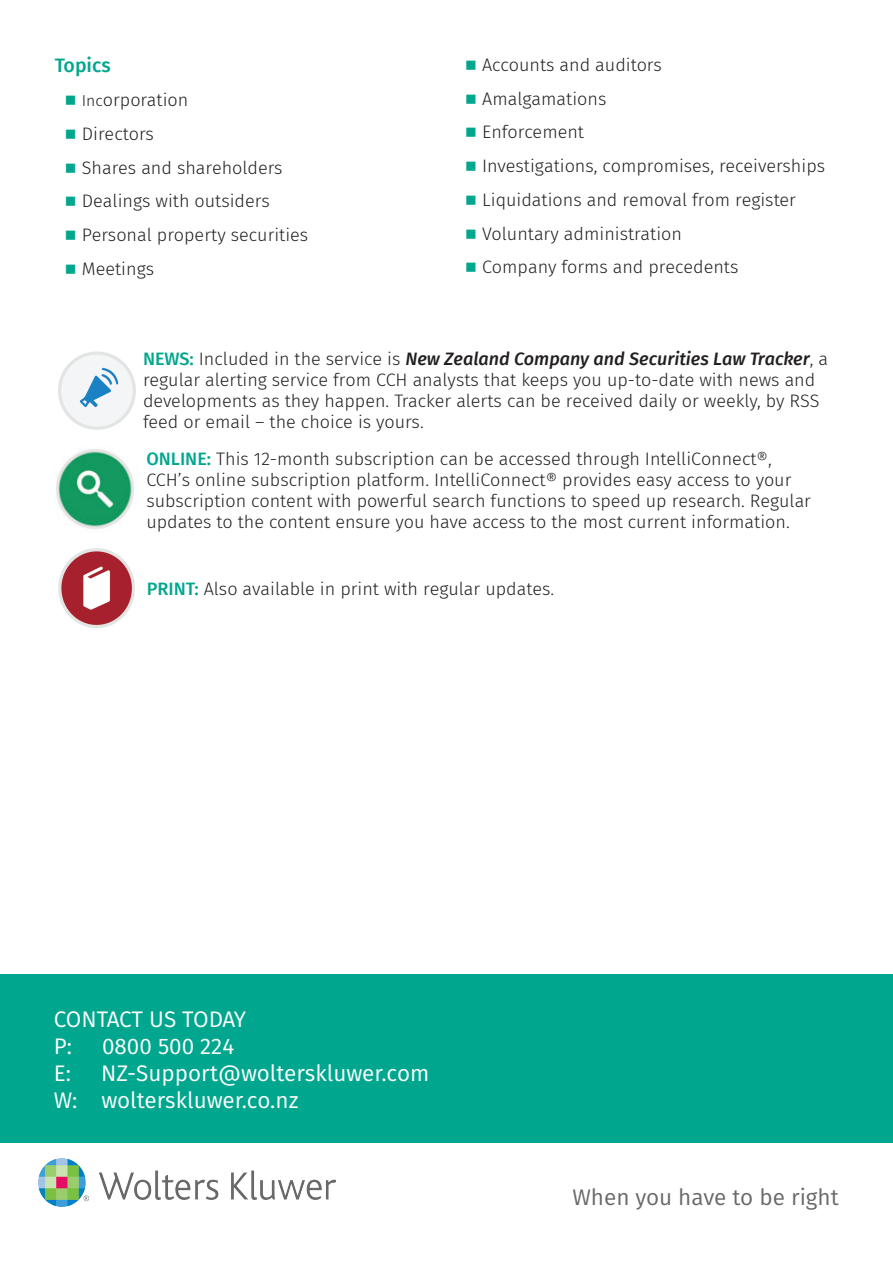
<style>
.page{position:relative;width:893px;height:1263px;background:#fff}
.page>*{position:absolute;margin:0;border:0;box-sizing:border-box;transform-origin:0 0}
.t1{font:22.5px/27px "Fira Sans";color:#fff}
.t2{font:22.5px "Fira Sans";color:#69696c}
.t3{font:22.5px/27px "Fira Sans";letter-spacing:-.02em;color:#fff}
.t4{font:500 19.5px "Fira Sans";color:#00a78e}
.t5{font:300 18px/33.8px "Fira Sans";color:#231f20}
.s1{font-size:15.75px}
.s2{font-weight:500;color:#00a78e}
.s3{font-weight:500;font-style:italic}
</style>
<div class="page">
<img style="left:58px;top:351px;width:78px;height:79px">
<img style="left:56px;top:449px;width:80px;height:80px">
<img style="left:58px;top:548px;width:77px;height:80px">
<div style="left:0;top:974px;width:893px;height:168px;background:#00a78e"></div>
<img style="left:38px;top:1159px;width:297px;height:47px">
<p class="t4" style="left:55px;top:50px;width:57px">Topics</p>
<p class="t5" style="left:82px;top:83px;width:228px"><span class="s1">Inc</span>orporation<br>Directors<br>Shares and shareholders<br>Dealings with outsiders<br>Personal property securities<br>Meetings</p>
<p class="t5" style="left:482px;top:48px;width:344px">Accounts and auditors<br>Amalgamations<br>Enforcement<br>Investigations, compromises, receiverships<br>Liquidations and removal from register<br>Voluntary administration<br>Company forms and precedents</p>
<p class="t5" style="left:143px;top:348px;width:687px;line-height:21px"><span class="s2">NEWS:</span> Included in the service is <span class="s3">New Zealand Company and Securities Law Tracker</span>, a regular alerting service from CCH analysts that keeps you up-to-date with news and developments as they happen. Tracker alerts can be received daily or weekly, by RSS feed or email – the choice is yours.</p>
<p class="t5" style="left:146px;top:448px;width:666px;line-height:21px"><span class="s2">ONLINE:</span> This 12-month subscription can be accessed through IntelliConnect®, CCH’s online subscription platform. IntelliConnect® provides easy access to your subscription content with powerful search functions to speed up research. Regular updates to the content ensure you have access to the most current information.</p>
<p class="t5" style="left:147px;top:572px;width:409px"><span class="s2">PRINT:</span> Also available in print with regular updates.</p>
<p class="t3" style="left:54px;top:1005px;width:194px">CONTACT US TODAY<br>P:</p>
<p class="t1" style="left:102px;top:1032px;width:134px">0800 500 224</p>
<p class="t1" style="left:54px;top:1059px;width:377px;text-indent:47px">NZ-Support@wolterskluwer.com<br>W: wolterskluwer.co.nz</p>
<p class="t1" style="left:54px;top:1059px;width:19px">E:</p>
<p class="t2" style="left:572px;top:1180px;width:268px">When you have to be right</p>
</div>
